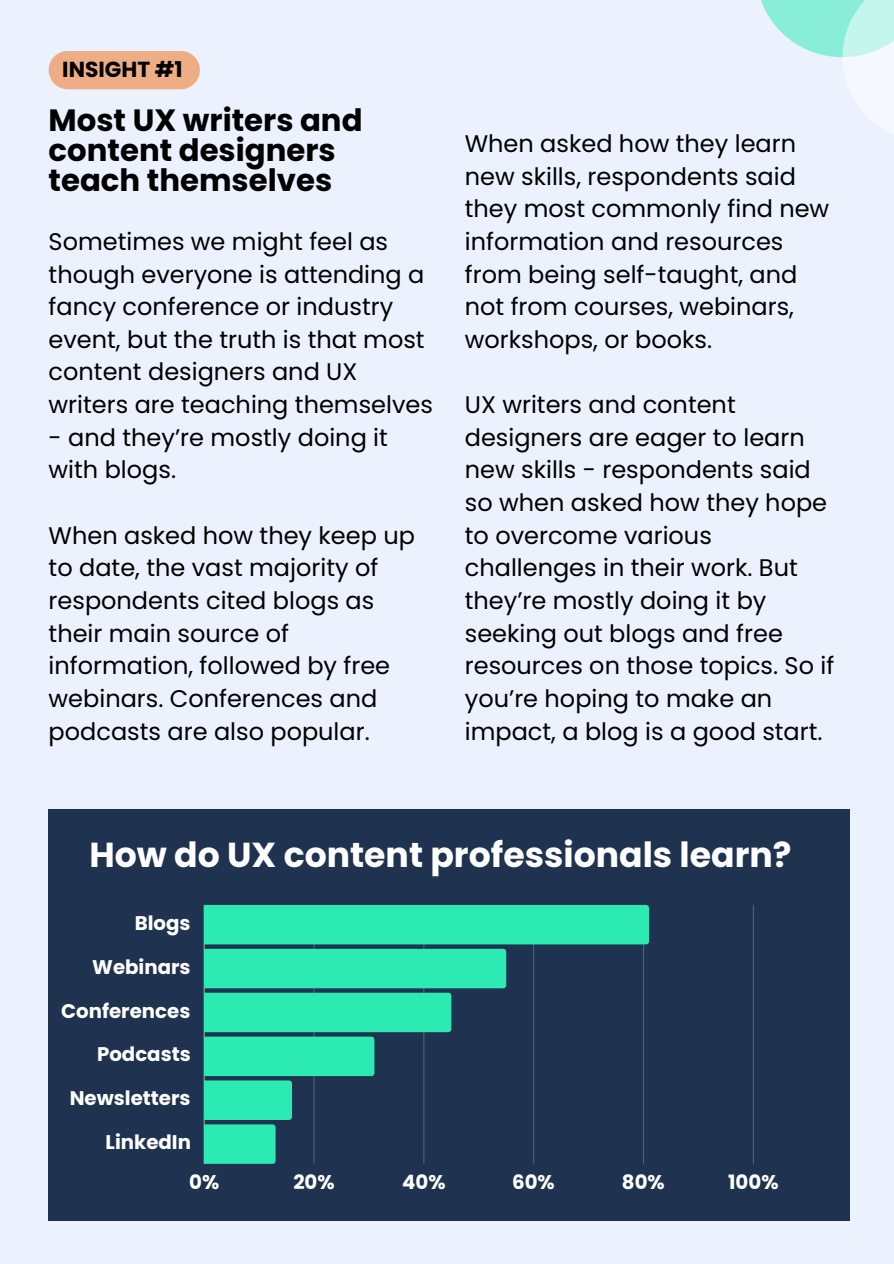
<style>
.page{position:relative;width:894px;height:1264px;background:#fff}
.page>*{position:absolute;margin:0;border:0;box-sizing:border-box;transform-origin:0 0}
.t1{font:700 34.65px "Poppins";color:#fff}
.t2{font:700 30.75px/30.3px "Poppins";color:#000}
.t3{font:24px/32.7px "Poppins";color:#000}
.t4{font:700 21.75px "Poppins";color:#000}
.t5{font:700 19.8px "Poppins";color:#fff}
</style>
<div class="page">
<div style="left:0;top:0;width:893px;height:1263px;background:#ebf2fd"></div>
<div style="left:49px;top:51px;width:151px;height:38px;background:#edad85"></div>
<svg style="left:761px;top:0;width:81px;height:57px;fill:#89eed7"></svg>
<svg style="left:842px;top:0;width:51px;height:58px;background:#c1f5e9"></svg>
<div style="left:49px;top:809px;width:801px;height:411px;background:#1f3350"></div>
<hr style="left:753px;top:904px;width:1px;height:259px;background:#516077">
<svg style="left:204px;top:904px;width:445px;height:259px"></svg>
<p class="t4" style="left:62px;top:57px;width:122px">INSIGHT #1</p>
<p class="t2" style="left:49px;top:105px;width:315px">Most UX writers and content designers teach themselves</p>
<p class="t3" style="left:49px;top:225px;width:385px">Sometimes we might feel as though everyone is attending a fancy conference or industry event, but the truth is that most content designers and UX writers are teaching themselves</p>
<p class="t3" style="left:49px;top:421px;width:341px">- and they’re mostly doing it with blogs.</p>
<p class="t3" style="left:49px;top:519px;width:368px">When asked how they keep up to date, the vast majority of respondents cited blogs as their main source of information, followed by free webinars. Conferences and podcasts are also popular.</p>
<p class="t3" style="left:464px;top:127px;width:366px">When asked how they learn new skills, respondents said they most commonly find new information and resources from being self-taught, and not from courses, webinars, workshops, or books.</p>
<p class="t3" style="left:464px;top:388px;width:371px">UX writers and content designers are eager to learn new skills - respondents said so when asked how they hope to overcome various challenges in their work. But they’re mostly doing it by seeking out blogs and free resources on those topics. So if you’re hoping to make an impact, a blog is a good start.</p>
<h1 class="t1" style="left:89px;top:834px;width:703px">How do UX content professionals learn?</h1>
<p class="t5" style="left:135px;top:911px;width:57px">Blogs</p>
<p class="t5" style="left:92px;top:955px;width:100px">Webinars</p>
<p class="t5" style="left:61px;top:999px;width:131px">Conferences</p>
<p class="t5" style="left:97px;top:1043px;width:95px">Podcasts</p>
<p class="t5" style="left:70px;top:1086px;width:122px">Newsletters</p>
<p class="t5" style="left:106px;top:1130px;width:87px">LinkedIn</p>
<p class="t5" style="left:189px;top:1170px;width:32px">0%</p>
<p class="t5" style="left:293px;top:1170px;width:43px">20%</p>
<p class="t5" style="left:402px;top:1170px;width:45px">40%</p>
<p class="t5" style="left:512px;top:1170px;width:44px">60%</p>
<p class="t5" style="left:621px;top:1170px;width:44px">80%</p>
<p class="t5" style="left:728px;top:1170px;width:52px">100%</p>
</div>
